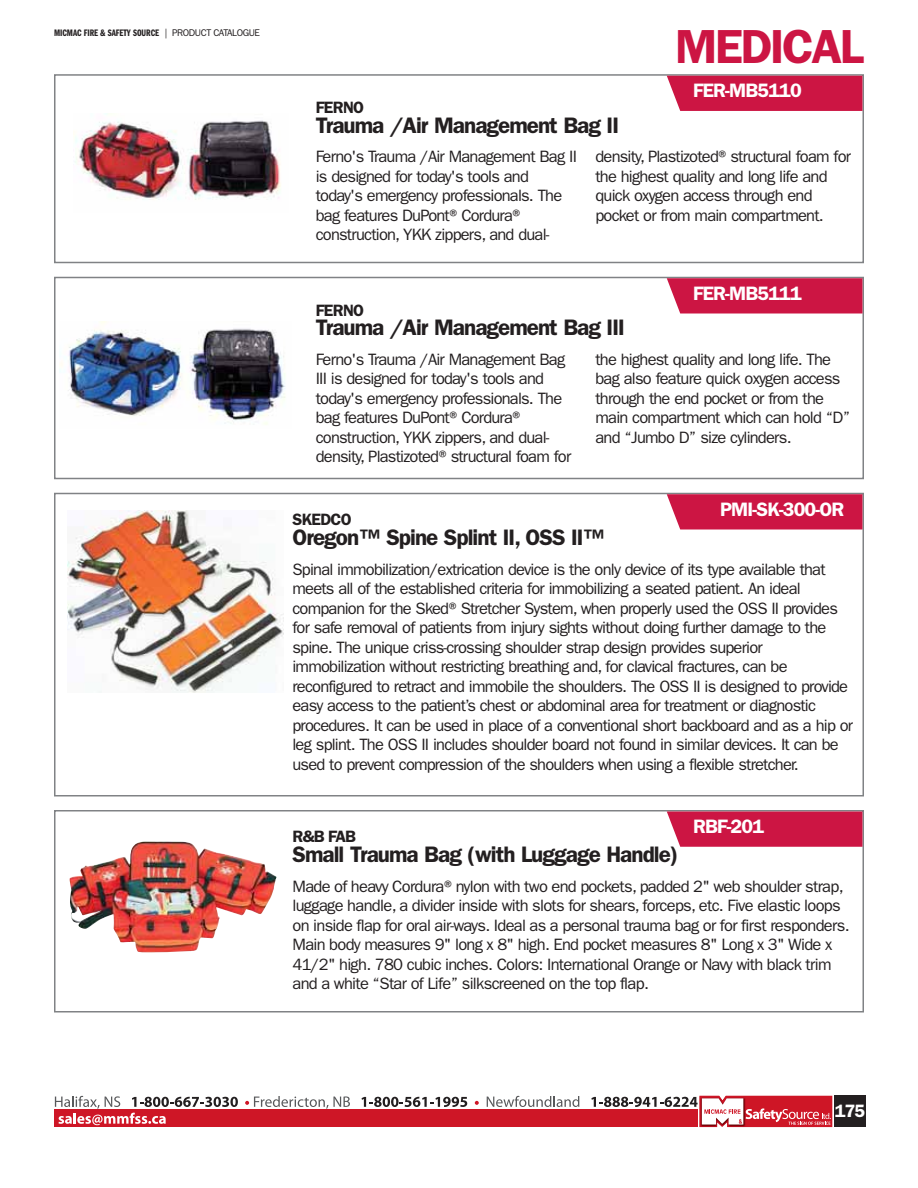
<style>
.page{position:relative;width:918px;height:1188px;background:#fff}
.page>*{position:absolute;margin:0;border:0;box-sizing:border-box;transform-origin:0 0}
.t1{font:600 48px "Franklin Gothic";letter-spacing:-.05em;color:#cc1543}
.t2{font:600 22.5px "Franklin Gothic";letter-spacing:-.04em;color:#231f20}
.t3{font:600 19.5px "Franklin Gothic";letter-spacing:-.04em;color:#fff}
.t4{font:600 18px "Franklin Gothic";color:#fff}
.t5{font:16.5px/19.5px "Franklin Gothic";letter-spacing:-.05em;color:#231f20}
.t6{font:600 16.5px "Franklin Gothic";letter-spacing:-.04em;color:#231f20}
.t7{font:9.75px "Franklin Gothic Demi Cmpr";color:#231f20}
.s1{font-family:"Franklin Gothic"}
</style>
<div class="page">
<div style="left:54px;top:1109px;width:644px;height:18px;background:#ce1626"></div>
<div style="left:835px;top:1096px;width:31px;height:31px;background:#231f20"></div>
<svg style="left:245px;top:1096px;width:105px;height:13px"></svg>
<svg style="left:362px;top:1097px;width:105px;height:10px"></svg>
<svg style="left:475px;top:1101px;width:4px;height:4px"></svg>
<svg style="left:487px;top:1096px;width:92px;height:11px"></svg>
<svg style="left:591px;top:1096px;width:241px;height:31px"></svg>
<svg style="left:55px;top:1096px;width:183px;height:29px"></svg>
<img style="left:68px;top:510px;width:215px;height:183px">
<div style="left:54px;top:493px;width:810px;height:303px;border:2px solid #808285"></div>
<svg style="left:667px;top:494px;width:195px;height:36px;background:#ce214c"></svg>
<img style="left:69px;top:841px;width:208px;height:111px">
<div style="left:54px;top:810px;width:810px;height:202px;border:2px solid #808285"></div>
<div style="left:667px;top:812px;width:195px;height:35px;background:#cc1543"></div>
<img style="left:75px;top:120px;width:206px;height:80px">
<div style="left:54px;top:74px;width:810px;height:189px;border:2px solid #808285"></div>
<div style="left:667px;top:76px;width:195px;height:35px;background:#cc1543"></div>
<img style="left:60px;top:322px;width:226px;height:103px">
<div style="left:54px;top:277px;width:810px;height:202px;border:2px solid #808285"></div>
<svg style="left:667px;top:278px;width:195px;height:36px;background:#ce214c"></svg>
<p class="t7" style="left:54px;top:29px;width:208px">MICMAC FIRE &amp; SAFETY SOURCE <span class="s1">| PRODUCT CATALOGUE</span></p>
<h1 class="t1" style="left:675px;top:28px;width:190px">MEDICAL</h1>
<p class="t3" style="left:693px;top:83px;width:110px">FER-MB5110</p>
<p class="t6" style="left:316px;top:102px;width:50px">FERNO</p>
<h2 class="t2" style="left:316px;top:117px;width:305px">Trauma /Air Management Bag II</h2>
<p class="t5" style="left:316px;top:149px;width:263px">Ferno's Trauma /Air Management Bag II is designed for today's tools and today's emergency professionals. The bag features DuPont®Cordura® construction, YKK zippers, and dual-</p>
<p class="t5" style="left:596px;top:149px;width:257px">density, Plastizoted®structural foam for the highest quality and long life and quick oxygen access through end pocket or from main compartment.</p>
<p class="t3" style="left:693px;top:286px;width:110px">FER-MB5111</p>
<p class="t6" style="left:316px;top:304px;width:50px">FERNO</p>
<h2 class="t2" style="left:316px;top:319px;width:311px">Trauma /Air Management Bag III</h2>
<p class="t5" style="left:316px;top:351px;width:257px">Ferno's Trauma /Air Management Bag III is designed for today's tools and today's emergency professionals. The bag features DuPont®Cordura® construction, YKK zippers, and dual&shy;density, Plastizoted®structural foam for</p>
<p class="t5" style="left:596px;top:351px;width:256px">the highest quality and long life. The bag also feature quick oxygen access through the end pocket or from the main compartment which can hold “D” and “Jumbo D” size cylinders.</p>
<p class="t3" style="left:720px;top:502px;width:126px">PMI-SK-300-OR</p>
<p class="t6" style="left:292px;top:513px;width:61px">SKEDCO</p>
<h2 class="t2" style="left:292px;top:529px;width:314px">Oregon™ Spine Splint II, OSS II™</h2>
<p class="t5" style="left:292px;top:561px;width:562px">Spinal immobilization/extrication device is the only device of its type available that meets all of the established criteria for immobilizing a seated patient. An ideal companion for the Sked®Stretcher System, when properly used the OSS II provides for safe removal of patients from injury sights without doing further damage to the spine. The unique criss-crossing shoulder strap design provides superior immobilization without restricting breathing and, for clavical fractures, can be reconfigured to retract and immobile the shoulders. The OSS II is designed to provide easy access to the patient’s chest or abdominal area for treatment or diagnostic procedures. It can be used in place of a conventional short backboard and as a hip or leg splint. The OSS II includes shoulder board not found in similar devices. It can be used to prevent compression of the shoulders when using a flexible stretcher.</p>
<p class="t3" style="left:693px;top:819px;width:73px">RBF-201</p>
<p class="t6" style="left:292px;top:831px;width:65px">R&amp;B FAB</p>
<h2 class="t2" style="left:292px;top:846px;width:388px">Small Trauma Bag (with Luggage Handle)</h2>
<p class="t5" style="left:292px;top:878px;width:559px">Made of heavy Cordura®nylon with two end pockets, padded 2" web shoulder strap, luggage handle, a divider inside with slots for shears, forceps, etc. Five elastic loops on inside flap for oral air-ways. Ideal as a personal trauma bag or for first responders.<br>Main body measures 9" long x 8" high. End pocket measures 8" Long x 3" Wide x 41/2" high. 780 cubic inches. Colors: International Orange or Navy with black trim and a white “Star of Life” silkscreened on the top flap.</p>
<p class="t4" style="left:835px;top:1104px;width:32px">175</p>
</div>
